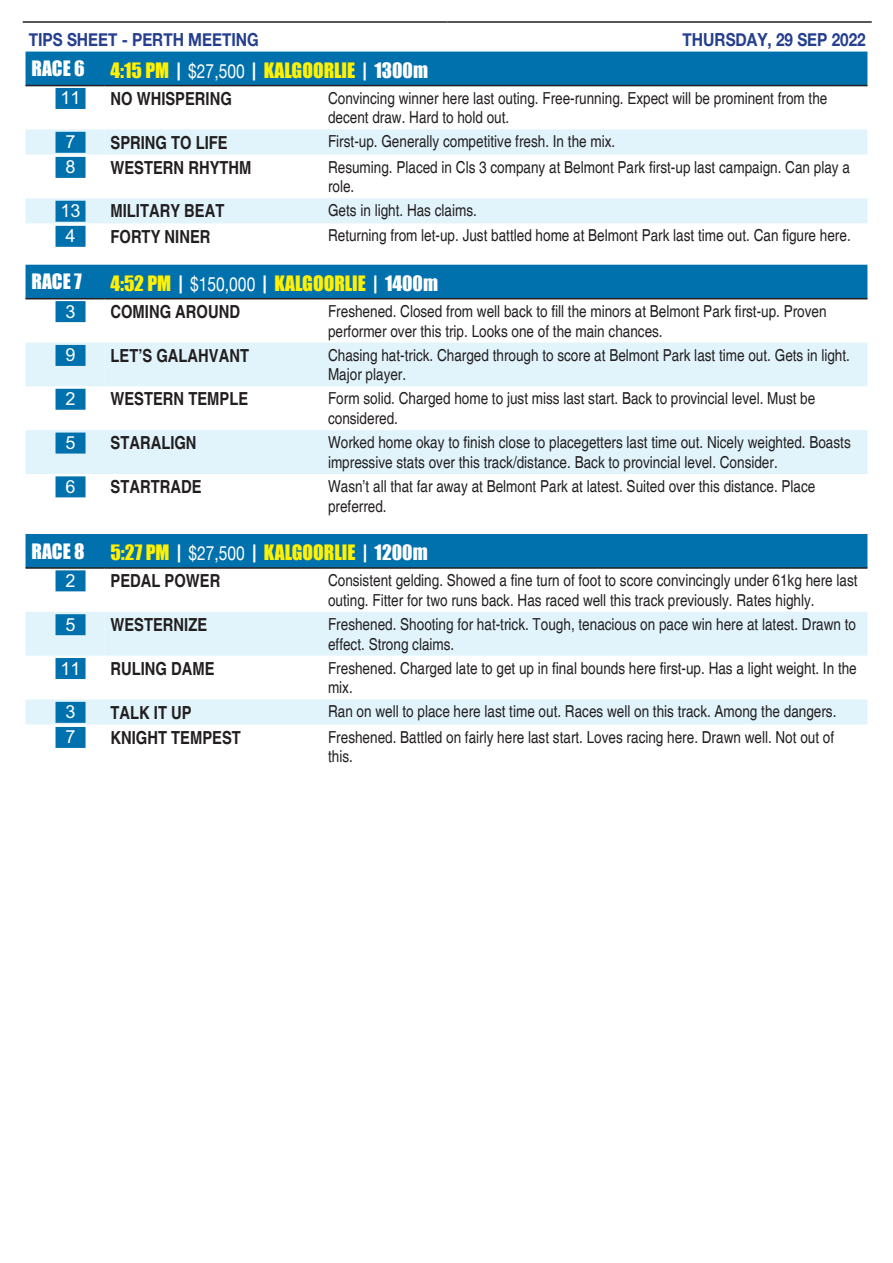
<style>
.page{position:relative;width:893px;height:1263px;background:#fff}
.page>*{position:absolute;margin:0;border:0;box-sizing:border-box;transform-origin:0 0}
.Tips-Analysis-Header{font:19.5px "Impact";color:#fff101}
.Tips-Analysis-Header-2{font:19.5px "Impact";color:#fff}
.t1{font:700 condensed 18px "Helvetica";color:#231f20}
.t2{font:700 18px "Helvetica Neue";color:#253f8e;scale:.85 1}
.Tips-Num{font:700 18px "M Hei HK";color:#fff}
.Tips-Analysis-Body{font:condensed 16.5px/19.8px "Helvetica";color:#231f20}
.s1{color:#fff}
.s2{font-family:"Helvetica Neue";color:#fff}
</style>
<div class="page">
<hr style="left:23px;top:21px;width:424px;height:2px;background:#231f20">
<hr style="left:447px;top:21px;width:425px;height:2px;background:#231f20">
<div style="left:26px;top:52px;width:841px;height:33px;background:#0071ad"></div>
<svg style="left:26px;top:129px;width:841px;height:94px;fill:#e1f4fc"></svg>
<hr style="left:26px;top:85px;width:78px;height:1px;background:#231f20">
<hr style="left:104px;top:85px;width:218px;height:1px;background:#231f20">
<hr style="left:322px;top:85px;width:545px;height:1px;background:#231f20">
<div style="left:56px;top:88px;width:30px;height:21px;background:#0071ad"></div>
<div style="left:56px;top:132px;width:30px;height:21px;background:#0071ad"></div>
<div style="left:56px;top:157px;width:30px;height:21px;background:#0071ad"></div>
<div style="left:56px;top:201px;width:30px;height:21px;background:#0071ad"></div>
<div style="left:56px;top:226px;width:30px;height:21px;background:#0071ad"></div>
<div style="left:26px;top:265px;width:841px;height:33px;background:#0071ad"></div>
<svg style="left:26px;top:342px;width:841px;height:132px;fill:#e1f4fc"></svg>
<hr style="left:26px;top:298px;width:78px;height:1px;background:#231f20">
<hr style="left:104px;top:298px;width:218px;height:1px;background:#231f20">
<hr style="left:322px;top:298px;width:545px;height:1px;background:#231f20">
<div style="left:56px;top:301px;width:30px;height:21px;background:#0071ad"></div>
<div style="left:56px;top:345px;width:30px;height:21px;background:#0071ad"></div>
<div style="left:56px;top:389px;width:30px;height:21px;background:#0071ad"></div>
<div style="left:56px;top:433px;width:30px;height:21px;background:#0071ad"></div>
<div style="left:56px;top:476px;width:30px;height:21px;background:#0071ad"></div>
<div style="left:26px;top:534px;width:841px;height:33px;background:#0071ad"></div>
<svg style="left:26px;top:612px;width:841px;height:112px;fill:#e1f4fc"></svg>
<hr style="left:26px;top:567px;width:78px;height:2px;background:#231f20">
<hr style="left:104px;top:567px;width:218px;height:2px;background:#231f20">
<hr style="left:322px;top:567px;width:545px;height:2px;background:#231f20">
<div style="left:56px;top:570px;width:30px;height:21px;background:#0071ad"></div>
<div style="left:56px;top:614px;width:30px;height:21px;background:#0071ad"></div>
<div style="left:56px;top:658px;width:30px;height:21px;background:#0071ad"></div>
<div style="left:56px;top:702px;width:30px;height:21px;background:#0071ad"></div>
<div style="left:56px;top:727px;width:30px;height:21px;background:#0071ad"></div>
<p class="t2" style="left:29px;top:28px;width:272px">TIPS SHEET - PERTH MEETING</p>
<p class="t2" style="left:683px;top:28px;width:217px">THURSDAY, 29 SEP 2022</p>
<p class="Tips-Analysis-Header-2" style="left:32px;top:53px;width:55px">RACE 6</p>
<p class="Tips-Analysis-Header" style="left:110px;top:55px;width:319px">4:15 PM <span class="s1">|</span> <span class="s2">$27,500</span> <span class="s1">|</span> KALGOORLIE <span class="s1">| 1300m</span></p>
<p class="Tips-Num" style="left:60px;top:85px;width:22px">11</p>
<p class="t1" style="left:110px;top:87px;width:123px">NO WHISPERING</p>
<p class="Tips-Analysis-Body" style="left:328px;top:88px;width:501px">Convincing winner here last outing. Free-running. Expect will be prominent from the decent draw. Hard to hold out.</p>
<p class="Tips-Num" style="left:66px;top:129px;width:12px">7</p>
<p class="t1" style="left:110px;top:131px;width:119px">SPRING TO LIFE</p>
<p class="Tips-Analysis-Body" style="left:328px;top:132px;width:289px">First-up. Generally competitive fresh. In the mix.</p>
<p class="Tips-Num" style="left:66px;top:154px;width:12px">8</p>
<p class="t1" style="left:110px;top:156px;width:143px">WESTERN RHYTHM</p>
<p class="Tips-Analysis-Body" style="left:328px;top:157px;width:523px">Resuming. Placed in Cls 3 company at Belmont Park first-up last campaign. Can play a role.</p>
<p class="Tips-Num" style="left:60px;top:198px;width:22px">13</p>
<p class="t1" style="left:110px;top:200px;width:115px">MILITARY BEAT</p>
<p class="Tips-Analysis-Body" style="left:328px;top:201px;width:150px">Gets in light. Has claims.</p>
<p class="Tips-Num" style="left:66px;top:223px;width:12px">4</p>
<p class="t1" style="left:110px;top:225px;width:102px">FORTY NINER</p>
<p class="Tips-Analysis-Body" style="left:328px;top:226px;width:524px">Returning from let-up. Just battled home at Belmont Park last time out. Can figure here.</p>
<p class="Tips-Analysis-Header-2" style="left:32px;top:267px;width:52px">RACE 7</p>
<p class="Tips-Analysis-Header" style="left:110px;top:268px;width:329px">4:52 PM <span class="s1">|</span> <span class="s2">$150,000</span> <span class="s1">|</span> KALGOORLIE <span class="s1">| 1400m</span></p>
<p class="Tips-Num" style="left:66px;top:298px;width:12px">3</p>
<p class="t1" style="left:110px;top:301px;width:131px">COMING AROUND</p>
<p class="Tips-Analysis-Body" style="left:328px;top:301px;width:500px">Freshened. Closed from well back to fill the minors at Belmont Park first-up. Proven performer over this trip. Looks one of the main chances.</p>
<p class="Tips-Num" style="left:66px;top:342px;width:12px">9</p>
<p class="t1" style="left:110px;top:344px;width:140px">LET’S GALAHVANT</p>
<p class="Tips-Analysis-Body" style="left:328px;top:345px;width:523px">Chasing hat-trick. Charged through to score at Belmont Park last time out. Gets in light.<br>Major player.</p>
<p class="Tips-Num" style="left:66px;top:386px;width:12px">2</p>
<p class="t1" style="left:110px;top:388px;width:139px">WESTERN TEMPLE</p>
<p class="Tips-Analysis-Body" style="left:328px;top:389px;width:489px">Form solid. Charged home to just miss last start. Back to provincial level. Must be</p>
<p class="Tips-Analysis-Body" style="left:328px;top:409px;width:71px">considered.</p>
<p class="Tips-Num" style="left:66px;top:429px;width:12px">5</p>
<p class="t1" style="left:110px;top:432px;width:88px">STARALIGN</p>
<p class="Tips-Analysis-Body" style="left:328px;top:433px;width:524px">Worked home okay to finish close to placegetters last time out. Nicely weighted. Boasts impressive stats over this track/distance. Back to provincial level. Consider.</p>
<p class="Tips-Num" style="left:66px;top:473px;width:12px">6</p>
<p class="t1" style="left:110px;top:476px;width:93px">STARTRADE</p>
<p class="Tips-Analysis-Body" style="left:328px;top:476px;width:489px">Wasn’t all that far away at Belmont Park at latest. Suited over this distance. Place</p>
<p class="Tips-Analysis-Body" style="left:328px;top:496px;width:60px">preferred.</p>
<p class="Tips-Analysis-Header-2" style="left:32px;top:536px;width:55px">RACE 8</p>
<p class="Tips-Analysis-Header" style="left:110px;top:537px;width:319px">5:27 PM <span class="s1">|</span> <span class="s2">$27,500</span> <span class="s1">|</span> KALGOORLIE <span class="s1">| 1200m</span></p>
<p class="Tips-Num" style="left:66px;top:567px;width:12px">2</p>
<p class="t1" style="left:110px;top:570px;width:111px">PEDAL POWER</p>
<p class="Tips-Analysis-Body" style="left:328px;top:570px;width:531px">Consistent gelding. Showed a fine turn of foot to score convincingly under 61kg here last outing. Fitter for two runs back. Has raced well this track previously. Rates highly.</p>
<p class="Tips-Num" style="left:66px;top:611px;width:12px">5</p>
<p class="t1" style="left:110px;top:614px;width:98px">WESTERNIZE</p>
<p class="Tips-Analysis-Body" style="left:328px;top:614px;width:529px">Freshened. Shooting for hat-trick. Tough, tenacious on pace win here at latest. Drawn to effect. Strong claims.</p>
<p class="Tips-Num" style="left:60px;top:655px;width:22px">11</p>
<p class="t1" style="left:110px;top:657px;width:106px">RULING DAME</p>
<p class="Tips-Analysis-Body" style="left:328px;top:658px;width:530px">Freshened. Charged late to get up in final bounds here first-up. Has a light weight. In the mix.</p>
<p class="Tips-Num" style="left:66px;top:699px;width:12px">3</p>
<p class="t1" style="left:110px;top:701px;width:83px">TALK IT UP</p>
<p class="Tips-Analysis-Body" style="left:328px;top:702px;width:510px">Ran on well to place here last time out. Races well on this track. Among the dangers.</p>
<p class="Tips-Num" style="left:66px;top:724px;width:12px">7</p>
<p class="t1" style="left:110px;top:726px;width:132px">KNIGHT TEMPEST</p>
<p class="Tips-Analysis-Body" style="left:328px;top:727px;width:508px">Freshened. Battled on fairly here last start. Loves racing here. Drawn well. Not out of this.</p>
</div>
